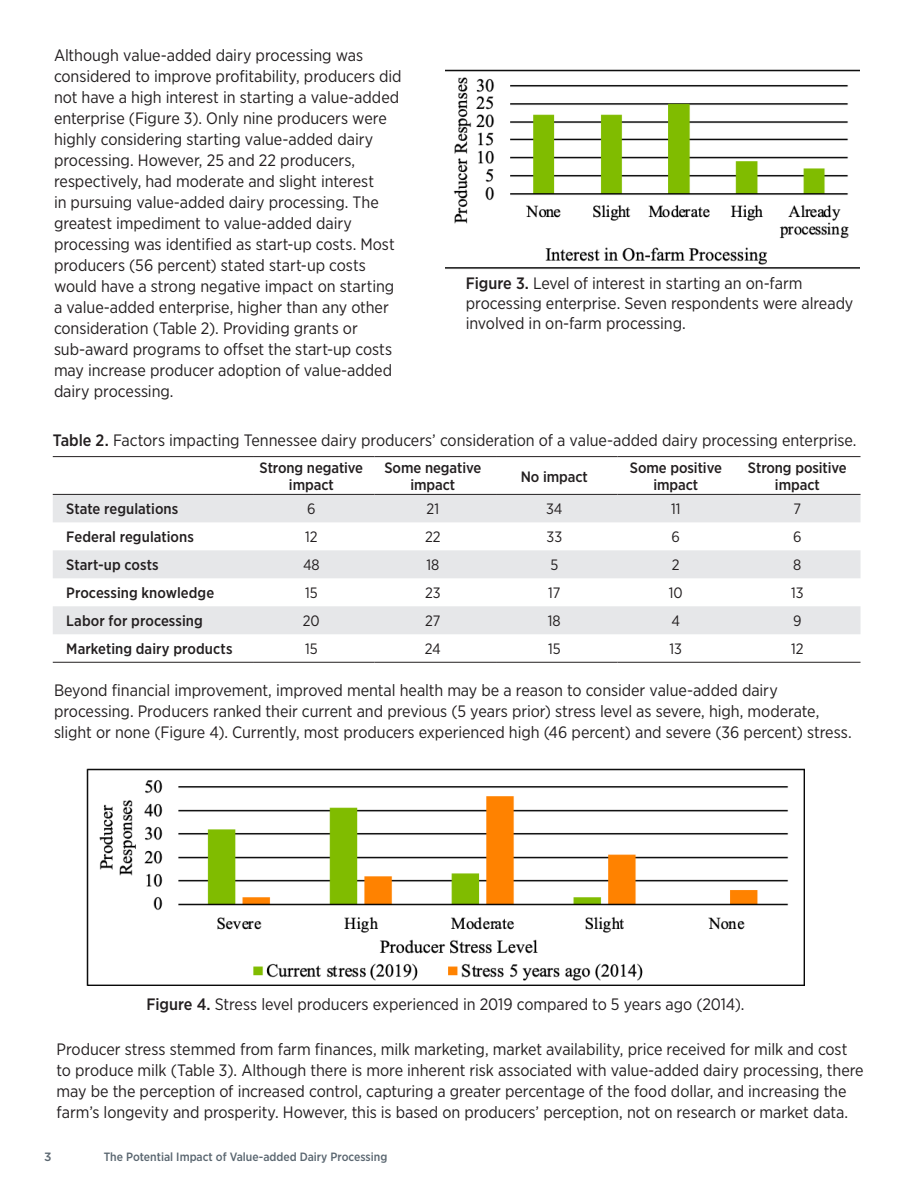
<style>
.page{position:relative;width:918px;height:1188px;background:#fff}
.page>*{position:absolute;margin:0;border:0;box-sizing:border-box;transform-origin:0 0}
.Body_Text{font:16.5px/21px "Gotham Narrow";letter-spacing:-.005em;color:#231f20}
.Body_Text-2{font:500 15px/16.5px "Gotham Narrow";letter-spacing:-.005em;color:#231f20;text-align:center}
.Body_Text-3{font:15px "Gotham Narrow";letter-spacing:-.005em;color:#231f20}
.t1{font:500 12px "Gotham Narrow";color:#5a6670}
.t2{font:500 12px "Gotham";color:#5a6670}
.s1{font-weight:500}
</style>
<div class="page">
<img style="left:446px;top:70px;width:413px;height:199px">
<svg style="left:53px;top:457px;width:808px;height:205px"></svg>
<svg style="left:53px;top:495px;width:808px;height:139px;fill:#e6e7e9"></svg>
<hr style="left:53px;top:456px;width:200px;height:1px;background:#231f20">
<hr style="left:253px;top:456px;width:122px;height:1px;background:#231f20">
<hr style="left:375px;top:456px;width:121px;height:1px;background:#231f20">
<hr style="left:496px;top:456px;width:122px;height:1px;background:#231f20">
<hr style="left:618px;top:456px;width:121px;height:1px;background:#231f20">
<hr style="left:739px;top:456px;width:122px;height:1px;background:#231f20">
<hr style="left:253px;top:662px;width:122px;height:1px;background:#231f20">
<hr style="left:375px;top:662px;width:121px;height:1px;background:#231f20">
<hr style="left:496px;top:662px;width:122px;height:1px;background:#231f20">
<hr style="left:618px;top:662px;width:121px;height:1px;background:#231f20">
<hr style="left:739px;top:662px;width:122px;height:1px;background:#231f20">
<hr style="left:253px;top:494px;width:122px;height:1px;background:#231f20">
<hr style="left:375px;top:494px;width:121px;height:1px;background:#231f20">
<hr style="left:496px;top:494px;width:122px;height:1px;background:#231f20">
<hr style="left:618px;top:494px;width:121px;height:1px;background:#231f20">
<hr style="left:739px;top:494px;width:122px;height:1px;background:#231f20">
<hr style="left:53px;top:494px;width:200px;height:1px;background:#231f20">
<hr style="left:53px;top:662px;width:200px;height:1px;background:#231f20">
<img style="left:87px;top:768px;width:717px;height:218px">
<p class="Body_Text" style="left:54px;top:44px;width:349px">Although value-added dairy processing was considered to improve profitability, producers did not have a high interest in starting a value-added enterprise (Figure 3). Only nine producers were highly considering starting value-added dairy processing. However, 25 and 22 producers, respectively, had moderate and slight interest<br>in pursuing value-added dairy processing. The greatest impediment to value-added dairy processing was identified as start-up costs. Most producers (56 percent) stated start-up costs would have a strong negative impact on starting a value-added enterprise, higher than any other consideration (Table 2). Providing grants or sub-award programs to offset the start-up costs may increase producer adoption of value-added dairy processing.</p>
<p class="Body_Text" style="left:466px;top:272px;width:338px"><span class="s1">Figure 3.</span> Level of interest in starting an on-farm</p>
<p class="Body_Text" style="left:466px;top:292px;width:389px">processing enterprise. Seven respondents were already</p>
<p class="Body_Text" style="left:466px;top:312px;width:222px">involved in on-farm processing.</p>
<p class="Body_Text" style="left:53px;top:429px;width:805px"><span class="s1">Table 2.</span> Factors impacting Tennessee dairy producers’ consideration of a value-added dairy processing enterprise.</p>
<p class="Body_Text-2" style="left:260px;top:460px;width:105px">Strong negative impact</p>
<p class="Body_Text-2" style="left:384px;top:460px;width:98px">Some negative impact</p>
<p class="Body_Text-2" style="left:521px;top:468px;width:69px">No impact</p>
<p class="Body_Text-2" style="left:630px;top:460px;width:94px">Some positive impact</p>
<p class="Body_Text-2" style="left:748px;top:460px;width:100px">Strong positive impact</p>
<p class="Body_Text-2" style="left:66px;top:501px;width:114px">State regulations</p>
<p class="Body_Text-3" style="left:307px;top:500px;width:10px">6</p>
<p class="Body_Text-3" style="left:427px;top:500px;width:14px">21</p>
<p class="Body_Text-3" style="left:546px;top:500px;width:18px">34</p>
<p class="Body_Text-3" style="left:671px;top:500px;width:11px">11</p>
<p class="Body_Text-3" style="left:794px;top:500px;width:9px">7</p>
<p class="Body_Text-2" style="left:66px;top:529px;width:129px">Federal regulations</p>
<p class="Body_Text-3" style="left:305px;top:528px;width:14px">12</p>
<p class="Body_Text-3" style="left:425px;top:528px;width:17px">22</p>
<p class="Body_Text-3" style="left:547px;top:528px;width:17px">33</p>
<p class="Body_Text-3" style="left:672px;top:528px;width:10px">6</p>
<p class="Body_Text-3" style="left:793px;top:528px;width:10px">6</p>
<p class="Body_Text-2" style="left:66px;top:557px;width:94px">Start-up costs</p>
<p class="Body_Text-3" style="left:303px;top:556px;width:18px">48</p>
<p class="Body_Text-3" style="left:426px;top:556px;width:14px">18</p>
<p class="Body_Text-3" style="left:550px;top:556px;width:9px">5</p>
<p class="Body_Text-3" style="left:672px;top:556px;width:9px">2</p>
<p class="Body_Text-3" style="left:793px;top:556px;width:10px">8</p>
<p class="Body_Text-2" style="left:66px;top:585px;width:150px">Processing knowledge</p>
<p class="Body_Text-3" style="left:305px;top:584px;width:14px">15</p>
<p class="Body_Text-3" style="left:425px;top:584px;width:17px">23</p>
<p class="Body_Text-3" style="left:548px;top:584px;width:14px">17</p>
<p class="Body_Text-3" style="left:669px;top:584px;width:15px">10</p>
<p class="Body_Text-3" style="left:791px;top:584px;width:14px">13</p>
<p class="Body_Text-2" style="left:66px;top:613px;width:138px">Labor for processing</p>
<p class="Body_Text-3" style="left:303px;top:612px;width:18px">20</p>
<p class="Body_Text-3" style="left:425px;top:612px;width:17px">27</p>
<p class="Body_Text-3" style="left:548px;top:612px;width:14px">18</p>
<p class="Body_Text-3" style="left:672px;top:612px;width:10px">4</p>
<p class="Body_Text-3" style="left:793px;top:612px;width:10px">9</p>
<p class="Body_Text-2" style="left:66px;top:641px;width:168px">Marketing dairy products</p>
<p class="Body_Text-3" style="left:305px;top:640px;width:14px">15</p>
<p class="Body_Text-3" style="left:425px;top:640px;width:18px">24</p>
<p class="Body_Text-3" style="left:548px;top:640px;width:14px">15</p>
<p class="Body_Text-3" style="left:670px;top:640px;width:14px">13</p>
<p class="Body_Text-3" style="left:791px;top:640px;width:14px">12</p>
<p class="Body_Text" style="left:54px;top:679px;width:799px">Beyond financial improvement, improved mental health may be a reason to consider value-added dairy processing. Producers ranked their current and previous (5 years prior) stress level as severe, high, moderate, slight or none (Figure 4). Currently, most producers experienced high (46 percent) and severe (36 percent) stress.</p>
<p class="Body_Text" style="left:146px;top:993px;width:600px"><span class="s1">Figure 4.</span> Stress level producers experienced in 2019 compared to 5 years ago (2014).</p>
<p class="Body_Text" style="left:57px;top:1038px;width:809px">Producer stress stemmed from farm finances, milk marketing, market availability, price received for milk and cost to produce milk (Table 3). Although there is more inherent risk associated with value-added dairy processing, there may be the perception of increased control, capturing a greater percentage of the food dollar, and increasing the farm’s longevity and prosperity. However, this is based on producers’ perception, not on research or market data.</p>
<p class="t2" style="left:44px;top:1149px;width:9px">3</p>
<p class="t1" style="left:104px;top:1149px;width:285px">The Potential Impact of Value-added Dairy Processing</p>
</div>
